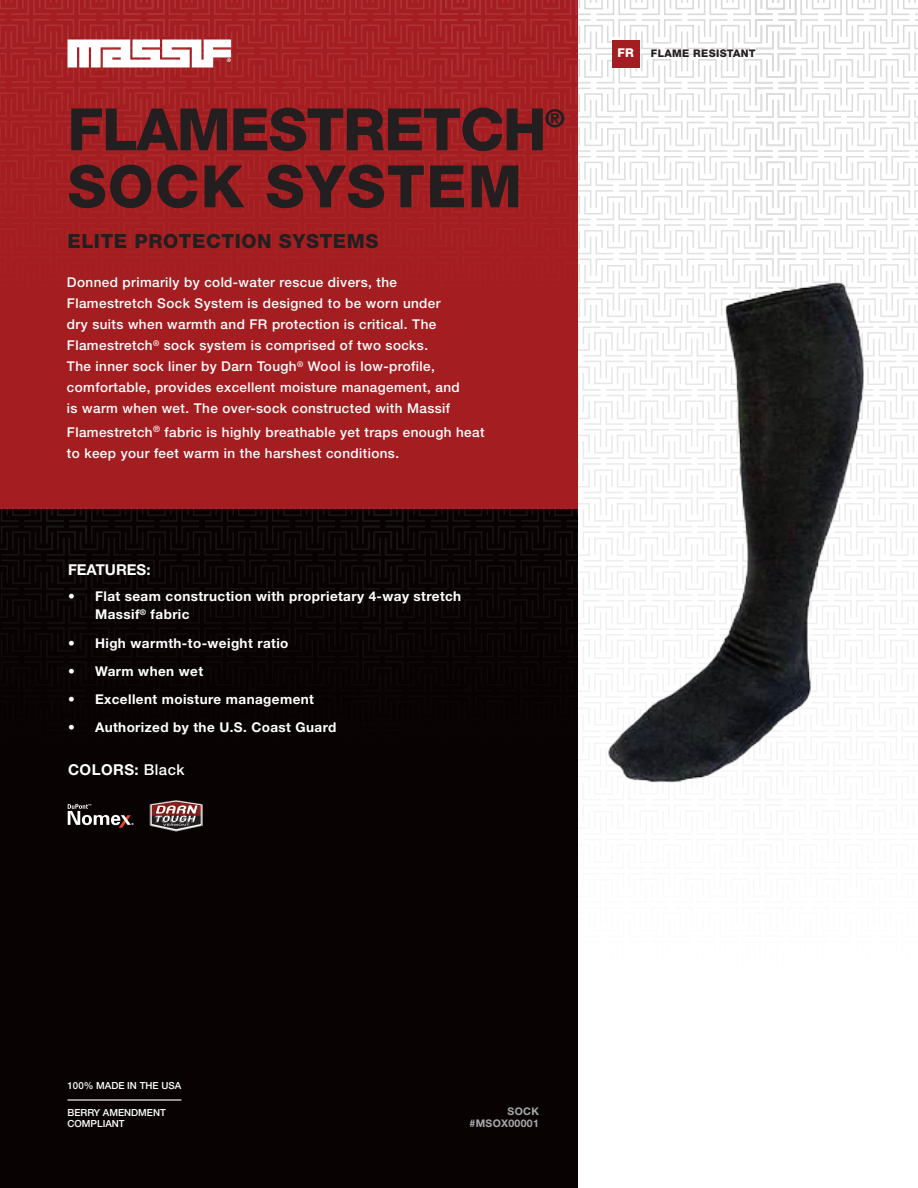
<style>
.page{position:relative;width:918px;height:1188px;background:#fff}
.page>*{position:absolute;margin:0;border:0;box-sizing:border-box;transform-origin:0 0}
.t1{font:800 58.5px "Helvetica Neue LT Std";letter-spacing:-.02em;color:#231f20}
.t2{font:800 58.5px "Helvetica Neue LT Std";letter-spacing:.025em;color:#231f20}
.t3{font:800 24.45px "Helvetica Neue LT Std";color:#231f20}
.t4{font:800 19.5px "Helvetica Neue LT Std";letter-spacing:.03em;color:#231f20}
.t5{font:700 15px "Helvetica Neue LT Std";color:#fff}
.t6{font:500 13.5px/21px "Helvetica Neue LT Std";letter-spacing:.03em;color:#fff}
.t7{font:700 13.5px/18px "Helvetica Neue LT Std";letter-spacing:.03em;color:#fff}
.t8{font:800 12.15px "Helvetica Neue LT Std";color:#fff}
.t9{font:700 10.5px/12px "Helvetica Neue LT Std";letter-spacing:.03em;color:#a8a9ad;text-align:right}
.t10{font:800 10.5px "Helvetica Neue LT Std";letter-spacing:.03em;color:#231f20}
.t11{font:500 9.75px/11.4px "Helvetica Neue LT Std";color:#fff}
.s1{font-weight:500}
</style>
<div class="page">
<svg style="left:626px;top:0;width:292px;height:266px"></svg>
<div style="left:0;top:0;width:578px;height:509px;background:#a41e21"></div>
<svg style="left:0;top:0;width:300px;height:163px"></svg>
<svg style="left:304px;top:0;width:228px;height:163px"></svg>
<svg style="left:293px;top:59px;width:19px;height:2px"></svg>
<svg style="left:293px;top:127px;width:19px;height:2px"></svg>
<svg style="left:293px;top:41px;width:19px;height:1px"></svg>
<svg style="left:293px;top:110px;width:19px;height:1px"></svg>
<div style="left:0;top:509px;width:578px;height:679px;background:#080302"></div>
<svg style="left:0;top:509px;width:223px;height:111px"></svg>
<svg style="left:227px;top:509px;width:305px;height:111px"></svg>
<svg style="left:215px;top:566px;width:19px;height:2px"></svg>
<svg style="left:215px;top:549px;width:19px;height:1px"></svg>
<svg style="left:215px;top:616px;width:19px;height:2px"></svg>
<svg style="left:532px;top:0;width:94px;height:620px"></svg>
<svg style="left:68px;top:40px;width:163px;height:27px;background:#f0dbdb"></svg>
<hr style="left:68px;top:1099px;width:113px;height:2px;background:#fff">
<div style="left:612px;top:40px;width:28px;height:28px;background:#a41e21"></div>
<svg style="left:68px;top:804px;width:66px;height:24px"></svg>
<img style="left:567px;top:266px;width:351px;height:517px">
<svg style="left:150px;top:800px;width:53px;height:32px;background:#79605f"></svg>
<h1 class="t1" style="left:68px;top:95px;width:480px">FLAMESTRETCH</h1>
<h2 class="t3" style="left:545px;top:104px;width:21px">®</h2>
<h1 class="t2" style="left:68px;top:152px;width:456px">SOCK SYSTEM</h1>
<h3 class="t4" style="left:68px;top:229px;width:313px">ELITE PROTECTION SYSTEMS</h3>
<p class="t6" style="left:67px;top:272px;width:394px">Donned primarily by cold-water rescue divers, the Flamestretch Sock System is designed to be worn under dry suits when warmth and FR protection is critical. The Flamestretch<sup>®</sup> sock system is comprised of two socks.<br>The inner sock liner by Darn Tough<sup>®</sup> Wool is low-profile, comfortable, provides excellent moisture management, and is warm when wet. The over-sock constructed with Massif</p>
<p class="t6" style="left:67px;top:422px;width:419px">Flamestretch<sup>®</sup> fabric is highly breathable yet traps enough heat to keep your feet warm in the harshest conditions.</p>
<p class="t5" style="left:68px;top:560px;width:84px">FEATURES:</p>
<p class="t7" style="left:95px;top:587px;width:368px;text-indent:-27px">• Flat seam construction with proprietary 4-way stretch<br>Massif<sup>®</sup> fabric</p>
<p class="t7" style="left:68px;top:633px;width:222px">• High warmth-to-weight ratio</p>
<p class="t7" style="left:68px;top:662px;width:137px">• Warm when wet</p>
<p class="t7" style="left:68px;top:690px;width:248px">• Excellent moisture management</p>
<p class="t7" style="left:68px;top:718px;width:270px">• Authorized by the U.S. Coast Guard</p>
<p class="t5" style="left:68px;top:760px;width:118px">COLORS: <span class="s1">Black</span></p>
<p class="t8" style="left:618px;top:45px;width:18px">FR</p>
<p class="t10" style="left:651px;top:47px;width:106px">FLAME RESISTANT</p>
<p class="t11" style="left:68px;top:1080px;width:115px">100% MADE IN THE USA</p>
<p class="t11" style="left:68px;top:1107px;width:100px">BERRY AMENDMENT<br>COMPLIANT</p>
<p class="t9" style="left:470px;top:1106px;width:71px">SOCK #MSOX00001</p>
</div>
